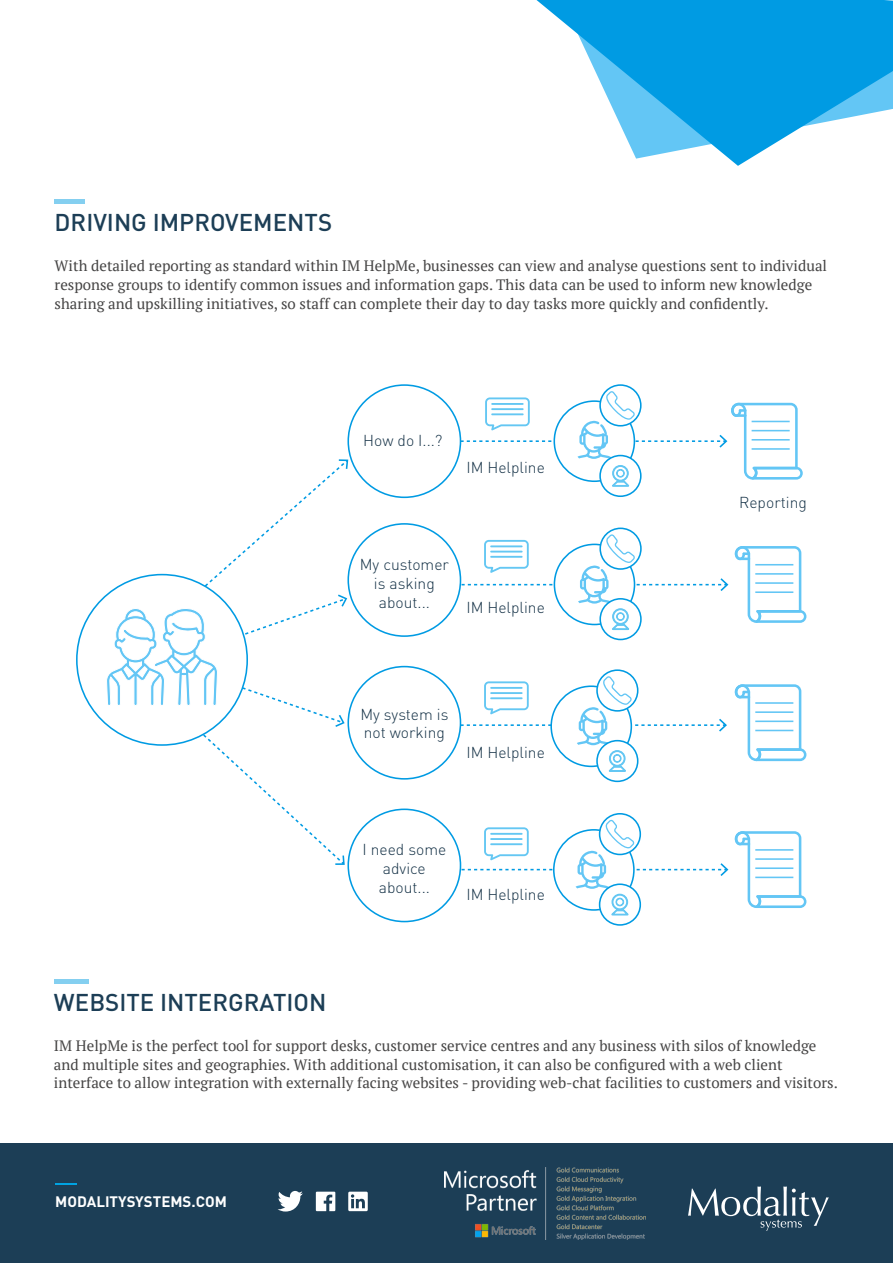
<style>
.page{position:relative;width:893px;height:1263px;background:#fff}
.page>*{position:absolute;margin:0;border:0;box-sizing:border-box;transform-origin:0 0}
.t1{font:500 24px "DIN";color:#1c3e56}
.t2{font:300 15.6px/18.8px "DIN";color:#133045;text-align:center}
.t3{font:15px/18.8px "PT Serif";color:#454444}
.t4{font:700 15px "DIN";color:#fff}
</style>
<div class="page">
<div style="left:0;top:1144px;width:893px;height:119px;background:#1c3e56"></div>
<hr style="left:55px;top:1183px;width:22px;height:2px;background:#00a3e2">
<svg style="left:278px;top:1191px;width:25px;height:20px"></svg>
<svg style="left:316px;top:1192px;width:19px;height:19px"></svg>
<svg style="left:348px;top:1192px;width:20px;height:19px"></svg>
<svg style="left:688px;top:1186px;width:141px;height:45px"></svg>
<img style="left:445px;top:1167px;width:200px;height:72px">
<hr style="left:55px;top:199px;width:30px;height:4px;background:#84cff0">
<svg style="left:536px;top:0;width:357px;height:166px;fill:#009be3"></svg>
<hr style="left:54px;top:979px;width:35px;height:4px;background:#84cff0">
<svg style="left:203px;top:459px;width:146px;height:129px"></svg>
<div style="left:347px;top:384px;width:114px;height:114px;border:2px solid #009be3;border-radius:50%"></div>
<div style="left:347px;top:523px;width:114px;height:114px;border:2px solid #009be3;border-radius:50%"></div>
<div style="left:347px;top:666px;width:114px;height:114px;border:2px solid #009be3;border-radius:50%"></div>
<div style="left:347px;top:808px;width:114px;height:114px;border:2px solid #009be3;border-radius:50%"></div>
<svg style="left:106px;top:594px;width:242px;height:272px"></svg>
<svg style="left:460px;top:440px;width:92px;height:2px"></svg>
<svg style="left:461px;top:584px;width:92px;height:1px"></svg>
<svg style="left:460px;top:724px;width:90px;height:2px"></svg>
<svg style="left:461px;top:869px;width:92px;height:1px"></svg>
<svg style="left:600px;top:385px;width:41px;height:41px"></svg>
<div style="left:599px;top:384px;width:43px;height:42px;border:2px solid #009be3;border-radius:50%"></div>
<div style="left:599px;top:455px;width:43px;height:42px;border:2px solid #009be3;border-radius:50%"></div>
<svg style="left:485px;top:397px;width:45px;height:33px"></svg>
<hr style="left:491px;top:403px;width:33px;height:2px;background:#64c7f3">
<hr style="left:491px;top:408px;width:33px;height:2px;background:#64c7f3">
<hr style="left:491px;top:413px;width:33px;height:2px;background:#64c7f3">
<svg style="left:484px;top:540px;width:45px;height:33px"></svg>
<hr style="left:490px;top:545px;width:33px;height:2px;background:#64c7f3">
<hr style="left:490px;top:551px;width:33px;height:1px;background:#64c7f3">
<hr style="left:490px;top:556px;width:33px;height:2px;background:#64c7f3">
<svg style="left:484px;top:681px;width:45px;height:33px"></svg>
<hr style="left:490px;top:687px;width:33px;height:2px;background:#64c7f3">
<hr style="left:490px;top:692px;width:33px;height:2px;background:#64c7f3">
<hr style="left:490px;top:697px;width:33px;height:2px;background:#64c7f3">
<svg style="left:484px;top:827px;width:45px;height:33px"></svg>
<hr style="left:490px;top:833px;width:33px;height:2px;background:#64c7f3">
<hr style="left:490px;top:838px;width:33px;height:2px;background:#64c7f3">
<hr style="left:490px;top:843px;width:33px;height:2px;background:#64c7f3">
<svg style="left:600px;top:528px;width:41px;height:41px"></svg>
<div style="left:599px;top:527px;width:43px;height:43px;border:2px solid #009be3;border-radius:50%"></div>
<div style="left:599px;top:598px;width:43px;height:42px;border:2px solid #009be3;border-radius:50%"></div>
<svg style="left:597px;top:670px;width:41px;height:41px"></svg>
<div style="left:596px;top:669px;width:42px;height:43px;border:2px solid #009be3;border-radius:50%"></div>
<div style="left:596px;top:740px;width:42px;height:42px;border:2px solid #009be3;border-radius:50%"></div>
<svg style="left:600px;top:814px;width:40px;height:40px"></svg>
<div style="left:599px;top:813px;width:42px;height:42px;border:2px solid #009be3;border-radius:50%"></div>
<svg style="left:600px;top:884px;width:40px;height:41px"></svg>
<div style="left:599px;top:883px;width:42px;height:43px;border:2px solid #009be3;border-radius:50%"></div>
<svg style="left:578px;top:534px;width:150px;height:96px"></svg>
<svg style="left:577px;top:676px;width:150px;height:96px"></svg>
<svg style="left:576px;top:820px;width:152px;height:95px"></svg>
<svg style="left:577px;top:391px;width:226px;height:96px"></svg>
<hr style="left:752px;top:421px;width:38px;height:1px;background:#63c6f5">
<hr style="left:752px;top:430px;width:38px;height:1px;background:#63c6f5">
<hr style="left:752px;top:439px;width:38px;height:2px;background:#63c6f5">
<hr style="left:752px;top:448px;width:38px;height:2px;background:#63c6f5">
<svg style="left:735px;top:546px;width:71px;height:77px"></svg>
<hr style="left:755px;top:564px;width:38px;height:1px;background:#63c6f5">
<hr style="left:755px;top:573px;width:38px;height:2px;background:#63c6f5">
<hr style="left:755px;top:582px;width:38px;height:2px;background:#63c6f5">
<hr style="left:755px;top:591px;width:38px;height:2px;background:#63c6f5">
<svg style="left:735px;top:684px;width:71px;height:77px"></svg>
<hr style="left:755px;top:702px;width:38px;height:2px;background:#63c6f5">
<hr style="left:755px;top:711px;width:38px;height:2px;background:#63c6f5">
<hr style="left:755px;top:720px;width:38px;height:2px;background:#63c6f5">
<hr style="left:755px;top:730px;width:38px;height:1px;background:#63c6f5">
<svg style="left:735px;top:831px;width:71px;height:77px"></svg>
<hr style="left:755px;top:849px;width:38px;height:2px;background:#63c6f5">
<hr style="left:755px;top:858px;width:38px;height:2px;background:#63c6f5">
<hr style="left:755px;top:867px;width:38px;height:2px;background:#63c6f5">
<hr style="left:755px;top:876px;width:38px;height:2px;background:#63c6f5">
<h1 class="t1" style="left:55px;top:207px;width:279px">DRIVING IMPROVEMENTS</h1>
<p class="t3" style="left:55px;top:256px;width:774px">With detailed reporting as standard within IM HelpMe, businesses can view and analyse questions sent to individual response groups to identify common issues and information gaps. This data can be used to inform new knowledge sharing and upskilling initiatives, so staff can complete their day to day tasks more quickly and confidently.</p>
<p class="t2" style="left:363px;top:431px;width:81px">How do I...?</p>
<p class="t2" style="left:466px;top:457px;width:80px">IM Helpline</p>
<p class="t2" style="left:360px;top:555px;width:91px">My customer is asking about...</p>
<p class="t2" style="left:466px;top:598px;width:80px">IM Helpline</p>
<p class="t2" style="left:360px;top:704px;width:90px;text-align:left">My system is not working</p>
<p class="t2" style="left:466px;top:743px;width:80px">IM Helpline</p>
<p class="t2" style="left:362px;top:840px;width:85px">I need some advice about...</p>
<p class="t2" style="left:466px;top:885px;width:80px">IM Helpline</p>
<p class="t2" style="left:739px;top:493px;width:69px">Reporting</p>
<h1 class="t1" style="left:54px;top:987px;width:274px">WEBSITE INTERGRATION</h1>
<p class="t3" style="left:54px;top:1036px;width:785px">IM HelpMe is the perfect tool for support desks, customer service centres and any business with silos of knowledge and multiple sites and geographies. With additional customisation, it can also be configured with a web client interface to allow integration with externally facing websites - providing web-chat facilities to customers and visitors.</p>
<p class="t4" style="left:55px;top:1191px;width:173px">MODALITYSYSTEMS.COM</p>
</div>
